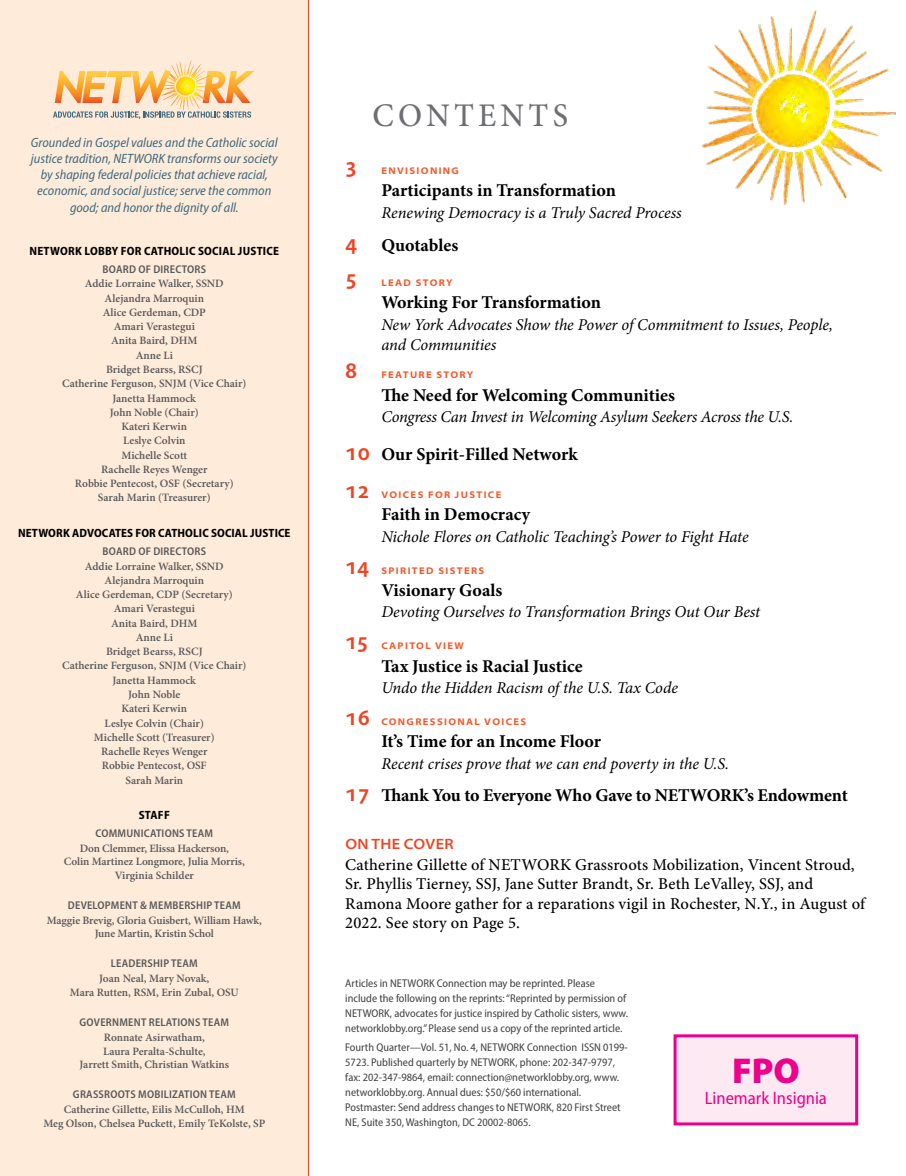
<style>
.page{position:relative;width:906px;height:1176px;background:#fff}
.page>*{position:absolute;margin:0;border:0;box-sizing:border-box;transform-origin:0 0}
.t1{font:900 36px "Myriad Pro";color:#ec008c}
.t2{font:500 33px "Minion Pro";letter-spacing:.13em;color:#6d6e71}
.t3{font:600 semi-condensed 24px "Myriad Pro";letter-spacing:-.01em;color:#ef4423}
.t4{font:700 18px "Minion Pro";letter-spacing:-.005em;color:#000}
.t5{font:semi-condensed 18px "Myriad Pro";color:#ec008c}
.t6{font:italic 16.5px/19.8px "Minion Pro";letter-spacing:-.01em;color:#000}
.t7{font:500 16.5px/19.5px "Minion Pro";letter-spacing:.005em;color:#000}
.t8{font:600 semi-expanded 15px "Myriad Pro";letter-spacing:.02em;color:#ef4423}
.t9{font:italic semi-condensed 13.5px/16.2px "Myriad Pro";color:#3d6a80;text-align:center}
.t10{font:700 semi-condensed 12px "Myriad Pro";letter-spacing:.01em;color:#000}
.t11{font:600 11.25px/14.2px "Minion Pro";color:#58595b;text-align:center}
.t12{font:semi-condensed 11.25px/15px "Myriad Pro";color:#414042}
.t13{font:600 semi-condensed 11.25px "Myriad Pro";letter-spacing:.02em;color:#58595b}
.t14{font:700 semi-expanded 9.75px "Myriad Pro";letter-spacing:.14em;color:#f15b2d}
.s1{font-family:"Myriad Pro";font-weight:600;font-stretch:semi-condensed;font-size:24px;color:#ef4423}
</style>
<div class="page">
<img style="left:702px;top:10px;width:193px;height:195px">
<div style="left:674px;top:1035px;width:182px;height:88px;background:#fde9f1"></div>
<div style="left:673px;top:1033px;width:184px;height:92px;border:3px solid #ec008c"></div>
<div style="left:0;top:0;width:308px;height:1175px;background:#ffebd9"></div>
<svg style="left:53px;top:60px;width:201px;height:58px"></svg>
<hr style="left:308px;top:0;width:1px;height:1175px;background:#ef4423">
<p class="t9" style="left:31px;top:134px;width:248px">Grounded in Gospel values and the Catholic social justice tradition, NETWORK transforms our society by shaping federal policies that achieve racial, economic, and social justice; serve the common good; and honor the dignity of all.</p>
<p class="t10" style="left:30px;top:243px;width:251px">NETWORK LOBBY FOR CATHOLIC SOCIAL JUSTICE</p>
<p class="t13" style="left:102px;top:262px;width:105px">BOARD OF DIRECTORS</p>
<p class="t11" style="left:62px;top:276px;width:186px">Addie Lorraine Walker, SSND<br>Alejandra Marroquin<br>Alice Gerdeman, CDP<br>Amari Verastegui<br>Anita Baird, DHM<br>Anne Li<br>Bridget Bearss, RSCJ<br>Catherine Ferguson, SNJM (Vice Chair)<br>Janetta Hammock<br>John Noble (Chair)<br>Kateri Kerwin<br>Leslye Colvin<br>Michelle Scott<br>Rachelle Reyes Wenger<br>Robbie Pentecost, OSF (Secretary)<br>Sarah Marin (Treasurer)</p>
<p class="t10" style="left:18px;top:524px;width:274px">NETWORK ADVOCATES FOR CATHOLIC SOCIAL JUSTICE</p>
<p class="t13" style="left:102px;top:543px;width:105px">BOARD OF DIRECTORS</p>
<p class="t11" style="left:62px;top:558px;width:186px">Addie Lorraine Walker, SSND<br>Alejandra Marroquin<br>Alice Gerdeman, CDP (Secretary)<br>Amari Verastegui<br>Anita Baird, DHM<br>Anne Li<br>Bridget Bearss, RSCJ<br>Catherine Ferguson, SNJM (Vice Chair)<br>Janetta Hammock<br>John Noble<br>Kateri Kerwin<br>Leslye Colvin (Chair)<br>Michelle Scott (Treasurer)<br>Rachelle Reyes Wenger<br>Robbie Pentecost, OSF<br>Sarah Marin</p>
<p class="t10" style="left:139px;top:806px;width:33px">STAFF</p>
<p class="t13" style="left:95px;top:825px;width:119px">COMMUNICATIONS TEAM</p>
<p class="t11" style="left:64px;top:841px;width:182px;line-height:13.5px">Don Clemmer, Elissa Hackerson,<br>Colin Martinez Longmore, Julia Morris,<br>Virginia Schilder</p>
<p class="t13" style="left:68px;top:897px;width:174px">DEVELOPMENT &amp; MEMBERSHIP TEAM</p>
<p class="t11" style="left:47px;top:913px;width:217px;line-height:13.5px">Maggie Brevig, Gloria Guisbert, William Hawk,<br>June Martin, Kristin Schol</p>
<p class="t13" style="left:111px;top:956px;width:88px">LEADERSHIP TEAM</p>
<p class="t11" style="left:70px;top:971px;width:170px;line-height:13.5px">Joan Neal, Mary Novak,<br>Mara Rutten, RSM, Erin Zubal, OSU</p>
<p class="t13" style="left:80px;top:1014px;width:151px">GOVERNMENT RELATIONS TEAM</p>
<p class="t11" style="left:80px;top:1030px;width:151px;line-height:13.5px">Ronnate Asirwatham,<br>Laura Peralta-Schulte,<br>Jarrett Smith, Christian Watkins</p>
<p class="t13" style="left:73px;top:1086px;width:164px">GRASSROOTS MOBILIZATION TEAM</p>
<p class="t11" style="left:43px;top:1102px;width:223px;line-height:13.5px">Catherine Gillette, Eilis McCulloh, HM<br>Meg Olson, Chelsea Puckett, Emily TeKolste, SP</p>
<h2 class="t2" style="left:372px;top:93px;width:197px">CONTENTS</h2>
<h3 class="t3" style="left:345px;top:151px;width:14px">3</h3>
<p class="t14" style="left:381px;top:164px;width:79px">ENVISIONING</p>
<h3 class="t4" style="left:381px;top:178px;width:236px">Participants in Transformation</h3>
<h3 class="t6" style="left:381px;top:202px;width:301px">Renewing Democracy is a Truly Sacred Process</h3>
<h3 class="t4" style="left:345px;top:232px;width:114px"><span class="s1">4</span> Quotables</h3>
<h3 class="t3" style="left:345px;top:263px;width:14px">5</h3>
<p class="t14" style="left:381px;top:276px;width:73px">LEAD STORY</p>
<h3 class="t4" style="left:381px;top:290px;width:221px">Working For Transformation</h3>
<h3 class="t6" style="left:381px;top:314px;width:453px">New York Advocates Show the Power of Commitment to Issues, People, and Communities</h3>
<h3 class="t3" style="left:345px;top:355px;width:14px">8</h3>
<p class="t14" style="left:381px;top:368px;width:94px">FEATURE STORY</p>
<h3 class="t4" style="left:381px;top:382px;width:295px">The Need for Welcoming Communities</h3>
<h3 class="t6" style="left:381px;top:407px;width:413px">Congress Can Invest in Welcoming Asylum Seekers Across the U.S.</h3>
<h3 class="t4" style="left:345px;top:441px;width:234px"><span class="s1">10</span> Our Spirit-Filled Network</h3>
<h3 class="t3" style="left:345px;top:474px;width:26px">12</h3>
<p class="t14" style="left:381px;top:488px;width:121px">VOICES FOR JUSTICE</p>
<h3 class="t4" style="left:381px;top:502px;width:150px">Faith in Democracy</h3>
<h3 class="t6" style="left:381px;top:526px;width:369px">Nichole Flores on Catholic Teaching’s Power to Fight Hate</h3>
<h3 class="t3" style="left:345px;top:550px;width:25px">14</h3>
<p class="t14" style="left:381px;top:563px;width:104px">SPIRITED SISTERS</p>
<h3 class="t4" style="left:381px;top:577px;width:122px">Visionary Goals</h3>
<h3 class="t6" style="left:381px;top:602px;width:380px">Devoting Ourselves to Transformation Brings Out Our Best</h3>
<h3 class="t3" style="left:345px;top:626px;width:25px">15</h3>
<p class="t14" style="left:381px;top:639px;width:84px">CAPITOL VIEW</p>
<h3 class="t4" style="left:381px;top:653px;width:203px">Tax Justice is Racial Justice</h3>
<h3 class="t6" style="left:381px;top:677px;width:298px">Undo the Hidden Racism of the U.S. Tax Code</h3>
<h3 class="t3" style="left:345px;top:701px;width:26px">16</h3>
<p class="t14" style="left:381px;top:715px;width:146px">CONGRESSIONAL VOICES</p>
<h3 class="t4" style="left:381px;top:728px;width:221px">It’s Time for an Income Floor</h3>
<h3 class="t6" style="left:381px;top:753px;width:349px">Recent crises prove that we can end poverty in the U.S.</h3>
<h3 class="t4" style="left:345px;top:781px;width:503px"><span class="s1">17</span> Thank You to Everyone Who Gave to NETWORK’s Endowment</h3>
<h3 class="t8" style="left:345px;top:833px;width:110px">ON THE COVER</h3>
<p class="t7" style="left:345px;top:854px;width:521px">Catherine Gillette of NETWORK Grassroots Mobilization, Vincent Stroud, Sr. Phyllis Tierney, SSJ, Jane Sutter Brandt, Sr. Beth LeValley, SSJ, and Ramona Moore gather for a reparations vigil in Rochester, N.Y., in August of 2022. See story on Page 5.</p>
<p class="t12" style="left:345px;top:974px;width:284px">Articles in NETWORK Connection may be reprinted. Please include the following on the reprints: “Reprinted by permission of NETWORK, advocates for justice inspired by Catholic sisters, www. networklobby.org.” Please send us a copy of the reprinted article.</p>
<p class="t12" style="left:345px;top:1039px;width:284px">Fourth Quarter—Vol. 51, No. 4, NETWORK Connection ISSN 0199- 5723. Published quarterly by NETWORK, phone: 202-347-9797, fax: 202-347-9864, email: connection@networklobby.org, www. networklobby.org. Annual dues: $50/$60 international.<br>Postmaster: Send address changes to NETWORK, 820 First Street NE, Suite 350, Washington, DC 20002-8065.</p>
<h1 class="t1" style="left:731px;top:1046px;width:69px">FPO</h1>
<h3 class="t5" style="left:704px;top:1086px;width:124px">Linemark Insignia</h3>
</div>
